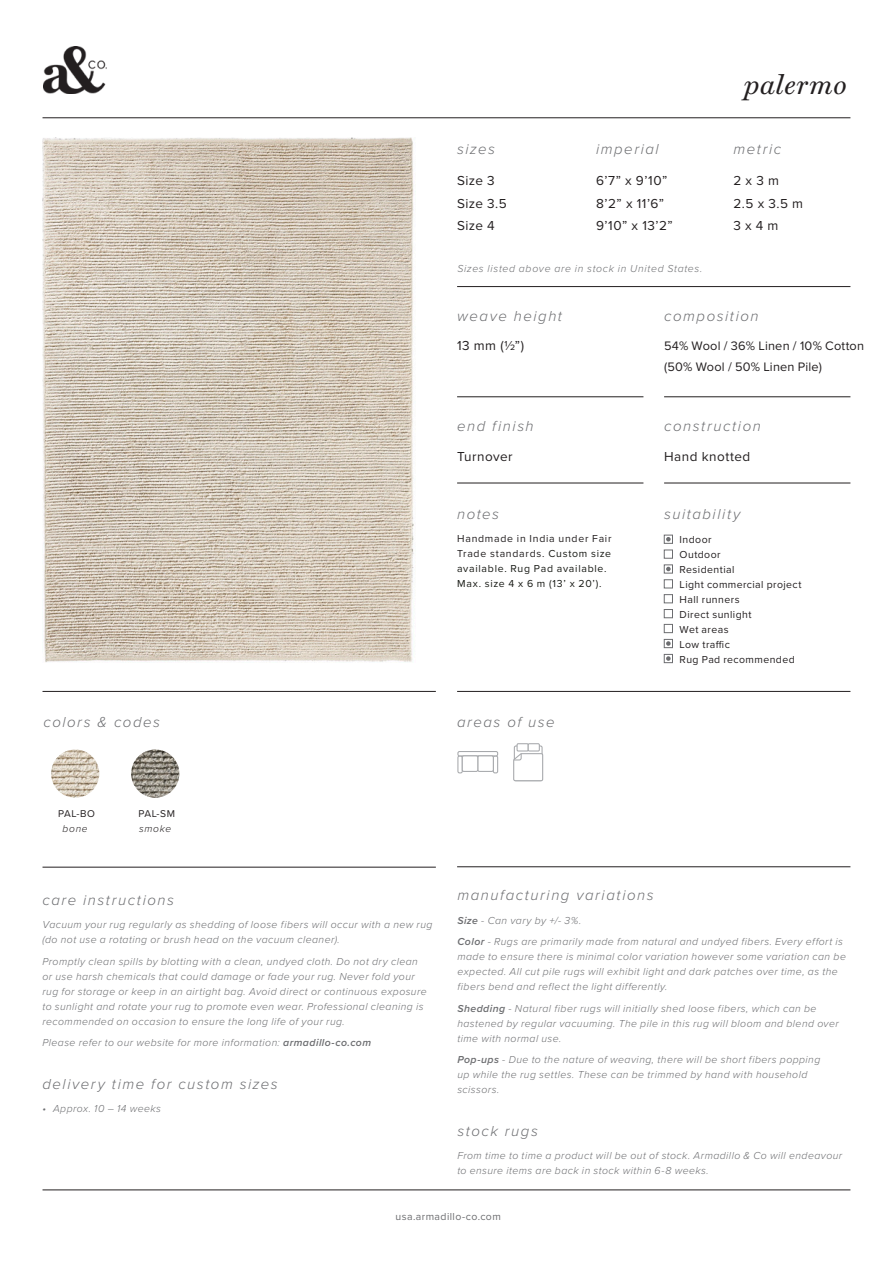
<style>
.page{position:relative;width:893px;height:1263px;background:#fff}
.page>*{position:absolute;margin:0;border:0;box-sizing:border-box;transform-origin:0 0}
.t1{font:italic 27px "Miller Text";letter-spacing:.03em;color:#231f20}
.t2{font:italic 300 15px "Proxima Nova";letter-spacing:.105em;color:#6c6d70}
.t3{font:13.5px/22.5px "Proxima Nova";letter-spacing:.035em;color:#231f20}
.t4{font:12.75px/21px "Proxima Nova";letter-spacing:.015em;color:#231f20}
.t5{font:italic 300 10.5px/15px "Proxima Nova";letter-spacing:.04em;color:#6c6d70}
.t6{font:10.5px/15px "Proxima Nova";letter-spacing:.04em;color:#231f20}
.t7{font:10.5px/15px "Proxima Nova";letter-spacing:.07em;color:#181a15}
.t8{font:italic 300 10.5px "Proxima Nova";letter-spacing:.065em;color:#6c6d70}
.t9{font:10.5px "Proxima Nova";letter-spacing:.04em;color:#6c6d70}
.t10{font:10.2px "Proxima Nova";letter-spacing:.05em;color:#231f20}
.t11{font:italic 300 10.2px "Proxima Nova";letter-spacing:.065em;color:#231f20}
.s1{color:#231f20}
.s2{font-weight:600}
</style>
<div class="page">
<hr style="left:43px;top:118px;width:807px;height:1px;background:#231f20">
<img style="left:43px;top:47px;width:64px;height:47px">
<hr style="left:43px;top:1190px;width:807px;height:1px;background:#231f20">
<img style="left:43px;top:137px;width:371px;height:525px">
<div style="left:664px;top:624px;width:9px;height:9px;border:1px solid #6c6d70"></div>
<div style="left:664px;top:609px;width:9px;height:9px;border:1px solid #6c6d70"></div>
<div style="left:664px;top:594px;width:9px;height:9px;border:1px solid #6c6d70"></div>
<div style="left:664px;top:580px;width:9px;height:8px;border:1px solid #6c6d70"></div>
<div style="left:664px;top:565px;width:9px;height:8px;border:1px solid #6c6d70"></div>
<div style="left:664px;top:550px;width:9px;height:8px;border:1px solid #6c6d70"></div>
<div style="left:664px;top:535px;width:9px;height:8px;border:1px solid #6c6d70"></div>
<svg style="left:666px;top:537px;width:5px;height:4px"></svg>
<svg style="left:666px;top:567px;width:5px;height:4px"></svg>
<div style="left:457px;top:755px;width:6px;height:18px;border:1px solid #a6a8ab;border-radius:2px"></div>
<div style="left:493px;top:755px;width:5px;height:18px;border:1px solid #a6a8ab;border-radius:2px"></div>
<div style="left:457px;top:751px;width:41px;height:5px;border:1px solid #a6a8ab;border-radius:2px"></div>
<div style="left:477px;top:755px;width:17px;height:17px;border:1px solid #a6a8ab;border-radius:2px"></div>
<div style="left:462px;top:755px;width:16px;height:17px;border:1px solid #a6a8ab;border-radius:2px"></div>
<svg style="left:514px;top:746px;width:28px;height:35px"></svg>
<div style="left:514px;top:745px;width:29px;height:36px;border:1px solid #a6a8ab;border-radius:2px"></div>
<svg style="left:513px;top:752px;width:31px;height:30px"></svg>
<div style="left:517px;top:744px;width:11px;height:7px;background:#fff"></div>
<div style="left:517px;top:743px;width:12px;height:8px;border:1px solid #a6a8ab"></div>
<div style="left:528px;top:744px;width:11px;height:7px;background:#fff"></div>
<div style="left:528px;top:743px;width:12px;height:8px;border:1px solid #a6a8ab"></div>
<hr style="left:457px;top:286px;width:393px;height:1px;background:#231f20">
<hr style="left:457px;top:396px;width:186px;height:1px;background:#231f20">
<hr style="left:457px;top:483px;width:186px;height:1px;background:#231f20">
<hr style="left:457px;top:691px;width:393px;height:1px;background:#231f20">
<hr style="left:43px;top:691px;width:393px;height:1px;background:#231f20">
<hr style="left:664px;top:396px;width:186px;height:1px;background:#231f20">
<hr style="left:664px;top:483px;width:186px;height:1px;background:#231f20">
<img style="left:51px;top:749px;width:48px;height:49px;border-radius:24px">
<img style="left:131px;top:749px;width:48px;height:49px;border-radius:24px">
<hr style="left:457px;top:866px;width:393px;height:1px;background:#231f20">
<hr style="left:43px;top:867px;width:393px;height:1px;background:#231f20">
<div style="left:664px;top:639px;width:9px;height:9px;border:1px solid #6c6d70"></div>
<svg style="left:666px;top:641px;width:5px;height:5px"></svg>
<div style="left:664px;top:654px;width:9px;height:9px;border:1px solid #6c6d70"></div>
<svg style="left:666px;top:656px;width:5px;height:5px"></svg>
<p class="t2" style="left:457px;top:138px;width:39px">sizes</p>
<p class="t3" style="left:457px;top:169px;width:39px">Size 3</p>
<p class="t3" style="left:457px;top:192px;width:51px">Size 3.5</p>
<p class="t3" style="left:457px;top:214px;width:39px">Size 4</p>
<p class="t2" style="left:596px;top:138px;width:64px">imperial</p>
<p class="t3" style="left:596px;top:169px;width:73px">6’7” x 9’10”</p>
<p class="t3" style="left:596px;top:192px;width:78px">8’2” x 11’6”<br>9’10” x 13’2”</p>
<p class="t8" style="left:457px;top:261px;width:247px">Sizes listed above are in stock in United States.</p>
<p class="t1" style="left:744px;top:68px;width:104px">palermo</p>
<p class="t2" style="left:733px;top:138px;width:49px">metric</p>
<p class="t3" style="left:733px;top:169px;width:47px">2 x 3 m</p>
<p class="t3" style="left:733px;top:192px;width:71px">2.5 x 3.5 m</p>
<p class="t3" style="left:733px;top:214px;width:46px">3 x 4 m</p>
<p class="t2" style="left:43px;top:711px;width:118px">colors &amp; codes</p>
<p class="t2" style="left:457px;top:305px;width:106px">weave height</p>
<p class="t3" style="left:457px;top:334px;width:69px">13 mm (½”)</p>
<p class="t2" style="left:457px;top:415px;width:78px">end finish</p>
<p class="t3" style="left:457px;top:444px;width:57px">Turnover</p>
<p class="t2" style="left:457px;top:503px;width:44px">notes</p>
<p class="t7" style="left:457px;top:531px;width:156px"><span class="s1">Handmade in India under Fair<br>Trade standards.</span> Custom size available. Rug Pad available.<br>Max. size 4 x 6 m (13’ x 20’).</p>
<p class="t2" style="left:457px;top:711px;width:99px">areas of use</p>
<p class="t2" style="left:664px;top:305px;width:96px">composition</p>
<p class="t4" style="left:664px;top:335px;width:201px">54% Wool / 36% Linen / 10% Cotton (50% Wool / 50% Linen Pile)</p>
<p class="t2" style="left:664px;top:415px;width:98px">construction</p>
<p class="t3" style="left:664px;top:444px;width:88px">Hand knotted</p>
<p class="t2" style="left:664px;top:503px;width:78px">suitability</p>
<p class="t6" style="left:680px;top:531px;width:34px">Indoor</p>
<p class="t6" style="left:680px;top:546px;width:43px">Outdoor</p>
<p class="t6" style="left:680px;top:561px;width:56px">Residential</p>
<p class="t6" style="left:680px;top:576px;width:123px">Light commercial project</p>
<p class="t6" style="left:680px;top:591px;width:61px">Hall runners</p>
<p class="t6" style="left:680px;top:606px;width:73px">Direct sunlight</p>
<p class="t6" style="left:680px;top:621px;width:117px">Wet areas<br>Low traffic<br>Rug Pad recommended</p>
<p class="t10" style="left:58px;top:806px;width:38px">PAL-BO</p>
<p class="t11" style="left:63px;top:820px;width:27px">bone</p>
<p class="t10" style="left:138px;top:806px;width:38px">PAL-SM</p>
<p class="t11" style="left:139px;top:820px;width:34px">smoke</p>
<p class="t2" style="left:43px;top:888px;width:133px">care instructions</p>
<p class="t5" style="left:43px;top:916px;width:391px">Vacuum your rug regularly as shedding of loose fibers will occur with a new rug (do not use a rotating or brush head on the vacuum cleaner).</p>
<p class="t5" style="left:43px;top:953px;width:386px">Promptly clean spills by blotting with a clean, undyed cloth. Do not dry clean or use harsh chemicals that could damage or fade your rug. Never fold your rug for storage or keep in an airtight bag. Avoid direct or continuous exposure to sunlight and rotate your rug to promote even wear. Professional cleaning is recommended on occasion to ensure the long life of your rug.</p>
<p class="t5" style="left:43px;top:1034px;width:330px">Please refer to our website for more information: <span class="s2">armadillo-co.com</span></p>
<p class="t2" style="left:43px;top:1072px;width:237px">delivery time for custom sizes</p>
<p class="t5" style="left:43px;top:1101px;width:120px">• Approx. 10 – 14 weeks</p>
<p class="t2" style="left:457px;top:884px;width:198px">manufacturing variations</p>
<p class="t5" style="left:457px;top:912px;width:125px"><span class="s2">Size</span> - Can vary by +/- 3%.</p>
<p class="t5" style="left:457px;top:934px;width:390px"><span class="s2">Color</span> - Rugs are primarily made from natural and undyed fibers. Every effort is made to ensure there is minimal color variation however some variation can be expected. All cut pile rugs will exhibit light and dark patches over time, as the fibers bend and reflect the light differently.</p>
<p class="t5" style="left:457px;top:1000px;width:383px"><span class="s2">Shedding</span> - Natural fiber rugs will initially shed loose fibers, which can be hastened by regular vacuuming. The pile in this rug will bloom and blend over time with normal use.</p>
<p class="t5" style="left:457px;top:1051px;width:364px"><span class="s2">Pop-ups</span> - Due to the nature of weaving, there will be short fibers popping up while the rug settles. These can be trimmed by hand with household scissors.</p>
<p class="t2" style="left:457px;top:1120px;width:82px">stock rugs</p>
<p class="t5" style="left:457px;top:1148px;width:386px">From time to time a product will be out of stock. Armadillo &amp; Co will endeavour to ensure items are back in stock within 6-8 weeks.</p>
<p class="t9" style="left:395px;top:1209px;width:107px">usa.armadillo-co.com</p>
</div>
